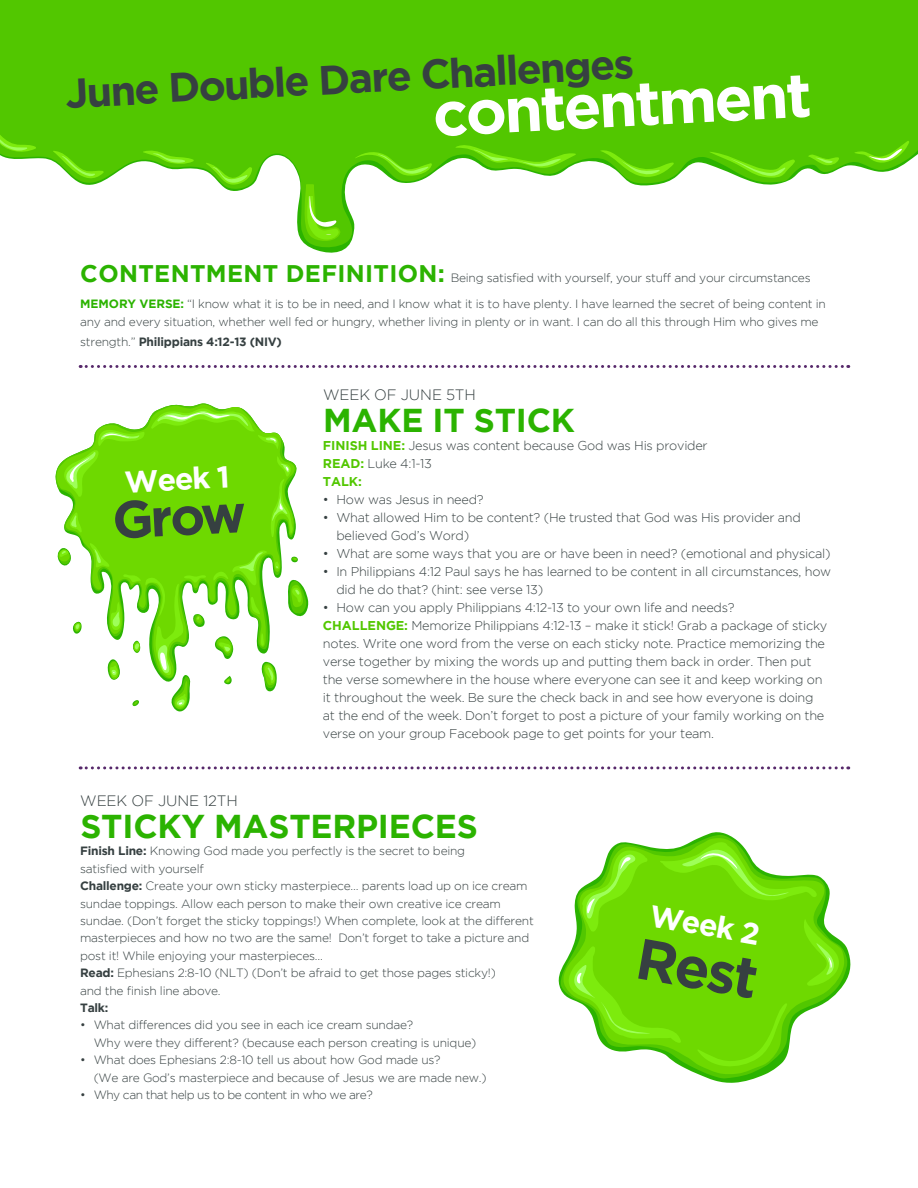
<style>
.page{position:relative;width:918px;height:1188px;background:#fff}
.page>*{position:absolute;margin:0;border:0;box-sizing:border-box;transform-origin:0 0}
.t1{font:700 61.95px "Gotham";color:#fff}
.t2{font:700 57.45px "Gotham";color:#364041}
.t3{font:700 52.5px "Gotham";color:#364041}
.t4{font:700 40.8px "Gotham";color:#364041}
.t5{font:700 33px "Gotham";letter-spacing:-.005em;color:#2bb300}
.t6{font:700 30.45px "Gotham";color:#fff}
.t7{font:300 15px "Gotham";letter-spacing:-.005em;color:#364041}
.t8{font:300 12.75px/18px "Gotham";letter-spacing:-.02em;color:#364041}
.t9{font:300 12px/17.4px "Gotham";letter-spacing:-.02em;color:#364041}
.t10{font:300 12px "Gotham";letter-spacing:-.04em;color:#364041}
.t11{font:700 12px "Gotham";color:#364041}
.s1{font-weight:700;font-size:24px;color:#2bb300}
.s2{font-weight:700;color:#2bb300}
.s3{font-weight:700}
.s4{font-weight:700;color:#52c700}
</style>
<div class="page">
<svg style="left:0;top:114px;width:918px;height:137px"></svg>
<svg style="left:0;top:114px;width:36px;height:41px"></svg>
<svg style="left:53px;top:151px;width:51px;height:39px"></svg>
<svg style="left:143px;top:149px;width:51px;height:16px"></svg>
<svg style="left:206px;top:163px;width:46px;height:22px"></svg>
<svg style="left:355px;top:150px;width:77px;height:28px"></svg>
<svg style="left:455px;top:143px;width:121px;height:26px;background:#68d21c"></svg>
<svg style="left:600px;top:148px;width:74px;height:32px;background:#6ed423"></svg>
<svg style="left:709px;top:152px;width:87px;height:36px"></svg>
<svg style="left:808px;top:153px;width:31px;height:13px"></svg>
<svg style="left:854px;top:140px;width:55px;height:23px"></svg>
<svg style="left:300px;top:114px;width:47px;height:135px;background:#5acb0a"></svg>
<div style="left:0;top:0;width:918px;height:114px;background:#52c700"></div>
<svg style="left:56px;top:404px;width:239px;height:272px;fill:#6ed900"></svg>
<svg style="left:250px;top:597px;width:11px;height:19px"></svg>
<svg style="left:261px;top:633px;width:3px;height:13px"></svg>
<svg style="left:275px;top:561px;width:4px;height:9px"></svg>
<svg style="left:212px;top:549px;width:56px;height:38px;background:#7add20"></svg>
<svg style="left:89px;top:543px;width:21px;height:25px"></svg>
<svg style="left:68px;top:511px;width:15px;height:21px"></svg>
<svg style="left:59px;top:430px;width:86px;height:68px;background:#88e22e"></svg>
<svg style="left:151px;top:408px;width:129px;height:41px;background:#88e22d"></svg>
<svg style="left:270px;top:456px;width:23px;height:81px;background:#7fde29"></svg>
<svg style="left:56px;top:546px;width:17px;height:21px"></svg>
<svg style="left:70px;top:621px;width:12px;height:17px"></svg>
<svg style="left:215px;top:636px;width:18px;height:24px"></svg>
<svg style="left:224px;top:676px;width:8px;height:9px"></svg>
<svg style="left:261px;top:662px;width:16px;height:29px"></svg>
<svg style="left:106px;top:574px;width:100px;height:138px"></svg>
<svg style="left:286px;top:576px;width:23px;height:44px"></svg>
<svg style="left:290px;top:556px;width:8px;height:7px"></svg>
<svg style="left:80px;top:766px;width:769px;height:3px"></svg>
<svg style="left:80px;top:365px;width:769px;height:3px"></svg>
<svg style="left:560px;top:834px;width:288px;height:245px"></svg>
<svg style="left:562px;top:836px;width:283px;height:239px;fill:#6ed900"></svg>
<svg style="left:697px;top:1003px;width:90px;height:67px;background:#6dd804"></svg>
<svg style="left:582px;top:850px;width:66px;height:82px;background:#86e32d"></svg>
<svg style="left:568px;top:946px;width:113px;height:97px;background:#7edf1e"></svg>
<svg style="left:660px;top:842px;width:157px;height:60px"></svg>
<svg style="left:801px;top:919px;width:43px;height:67px;background:#7edf24"></svg>
<h3 class="t4" style="left:64px;top:70px;width:571px;rotate:-3deg">June Double Dare Challenges</h3>
<h1 class="t1" style="left:431px;top:79px;width:381px;rotate:-3deg">contentment</h1>
<p class="t9" style="left:80px;top:264px;width:747px;line-height:26.4px"><span class="s1">CONTENTMENT DEFINITION:</span> Being satisfied with yourself, your stuff and your circumstances<br><span class="s2">MEMORY VERSE:</span> “I know what it is to be in need, and I know what it is to have plenty. I have learned the secret of being content in</p>
<p class="t9" style="left:80px;top:311px;width:740px;line-height:20.4px">any and every situation, whether well fed or hungry, whether living in plenty or in want. I can do all this through Him who gives me strength.” <span class="s3">Philippians 4:12-13 (NIV)</span></p>
<h3 class="t6" style="left:124px;top:465px;width:107px;rotate:-3deg">Week 1</h3>
<h3 class="t3" style="left:111px;top:490px;width:135px;rotate:-3deg">Grow</h3>
<p class="t7" style="left:323px;top:386px;width:154px">WEEK OF JUNE 5TH</p>
<h3 class="t5" style="left:323px;top:401px;width:253px">MAKE IT STICK</h3>
<p class="t8" style="left:323px;top:436px;width:386px"><span class="s4">FINISH LINE:</span> Jesus was content because God was His provider<br><span class="s4">READ:</span> Luke 4:1-13<br><span class="s4">TALK:</span></p>
<p class="t8" style="left:323px;top:490px;width:162px">• How was Jesus in need?</p>
<p class="t8" style="left:336px;top:509px;width:466px;text-indent:-14px">• What allowed Him to be content? (He trusted that God was His provider and believed God’s Word)</p>
<p class="t8" style="left:323px;top:545px;width:509px">• What are some ways that you are or have been in need? (emotional and physical)</p>
<p class="t8" style="left:336px;top:563px;width:496px;text-indent:-14px">• In Philippians 4:12 Paul says he has learned to be content in all circumstances, how did he do that? (hint: see verse 13)</p>
<p class="t8" style="left:323px;top:599px;width:506px">• How can you apply Philippians 4:12-13 to your own life and needs?<br><span class="s4">CHALLENGE:</span> Memorize Philippians 4:12-13 – make it stick! Grab a package of sticky notes. Write one word from the verse on each sticky note. Practice memorizing the verse together by mixing the words up and putting them back in order. Then put the verse somewhere in the house where everyone can see it and keep working on it throughout the week. Be sure the check back in and see how everyone is doing at the end of the week. Don’t forget to post a picture of your family working on the verse on your group Facebook page to get points for your team.</p>
<p class="t7" style="left:80px;top:792px;width:159px">WEEK OF JUNE 12TH</p>
<h3 class="t5" style="left:80px;top:807px;width:399px">STICKY MASTERPIECES</h3>
<p class="t9" style="left:80px;top:842px;width:455px"><span class="s3">Finish Line:</span> Knowing God made you perfectly is the secret to being<br>satisfied with yourself<br><span class="s3">Challenge:</span> Create your own sticky masterpiece… parents load up on ice cream sundae toppings. Allow each person to make their own creative ice cream sundae. (Don’t forget the sticky toppings!) When complete, look at the different masterpieces and how no two are the same! Don’t forget to take a picture and post it! While enjoying your masterpieces…<br><span class="s3">Read:</span> Ephesians 2:8-10 (NLT) (Don’t be afraid to get those pages sticky!)<br>and the finish line above.</p>
<p class="t11" style="left:80px;top:1001px;width:30px">Talk:</p>
<p class="t9" style="left:94px;top:1016px;width:384px;text-indent:-14px">• What differences did you see in each ice cream sundae?<br>Why were they different? (because each person creating is unique)</p>
<p class="t9" style="left:94px;top:1051px;width:394px;text-indent:-14px">• What does Ephesians 2:8-10 tell us about how God made us?<br>(We are God’s masterpiece and because of Jesus we are made new.)</p>
<p class="t10" style="left:80px;top:1088px;width:294px">• Why can that help us to be content in who we are?</p>
<h3 class="t6" style="left:653px;top:898px;width:113px;rotate:10deg">Week 2</h3>
<h2 class="t2" style="left:643px;top:925px;width:124px;rotate:10deg">Rest</h2>
</div>
